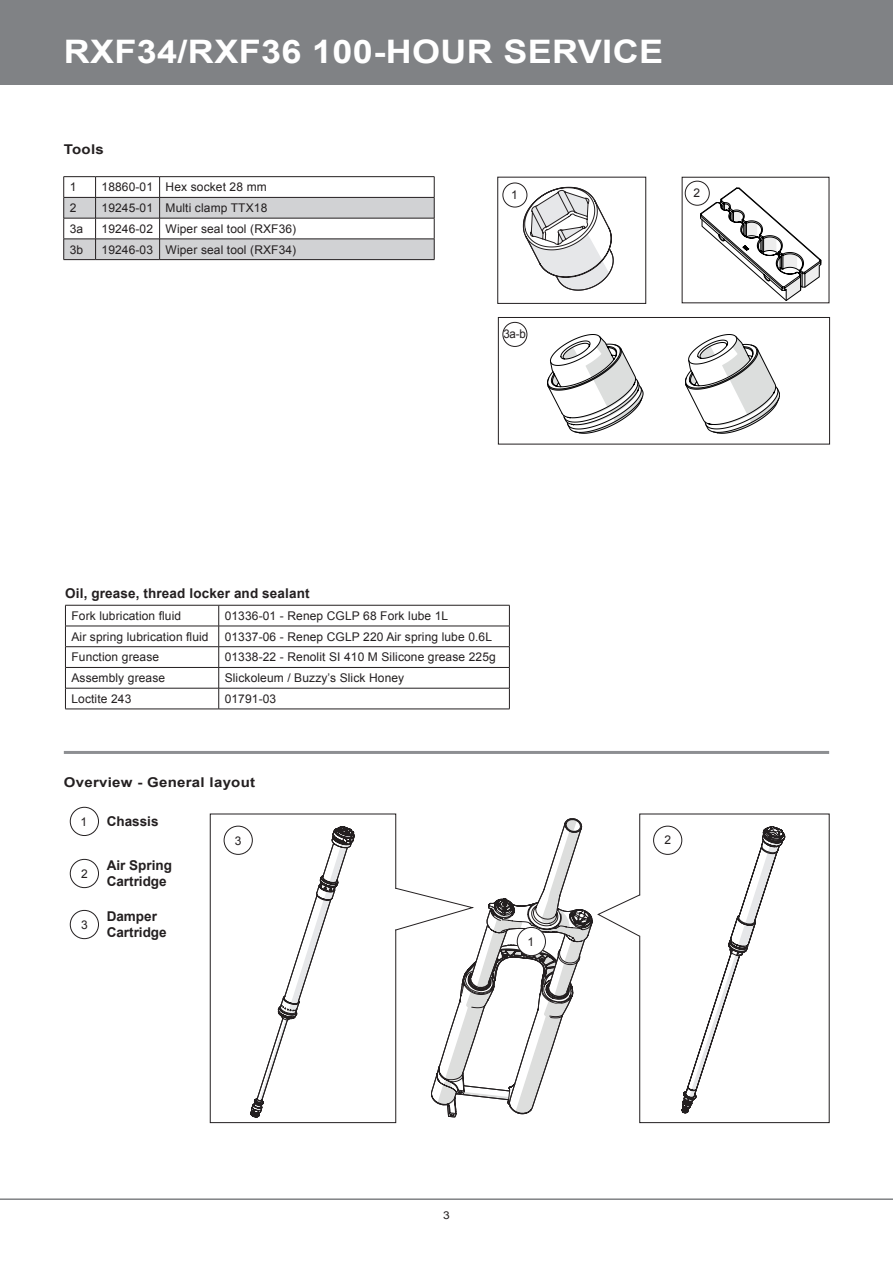
<style>
.page{position:relative;width:893px;height:1263px;background:#fff}
.page>*{position:absolute;margin:0;border:0;box-sizing:border-box;transform-origin:0 0}
.t1{font:700 32.4px "Arial";letter-spacing:.01em;color:#fff;scale:1.11 1}
.t2{font:700 13.5px/16.2px "Arial";letter-spacing:.01em;color:#231f20}
.t3{font:700 13.5px "Arial";letter-spacing:.01em;color:#231f20;scale:1.11 1}
.t4{font:12px "Arial";letter-spacing:.01em;color:#231f20}
.t5{font:12px "Arial";letter-spacing:.01em;color:#231f20;scale:.96 1}
.t6{font:10.8px "Arial";color:#231f20;scale:1.11 1}
</style>
<div class="page">
<div style="left:0;top:0;width:893px;height:85px;background:#808285"></div>
<hr style="left:0;top:1198px;width:893px;height:2px;background:#808285">
<svg style="left:523px;top:187px;width:90px;height:103px"></svg>
<div style="left:498px;top:177px;width:148px;height:127px;border:1px solid #231f20"></div>
<div style="left:503px;top:183px;width:24px;height:24px;background:#fff;border-radius:50%"></div>
<div style="left:502px;top:183px;width:25px;height:24px;border:1px solid #231f20;border-radius:50%"></div>
<div style="left:685px;top:181px;width:25px;height:25px;border:1px solid #231f20;border-radius:50%"></div>
<div style="left:502px;top:322px;width:25px;height:25px;border:1px solid #231f20;border-radius:50%"></div>
<hr style="left:64px;top:176px;width:32px;height:1px;background:#231f20">
<hr style="left:96px;top:176px;width:64px;height:1px;background:#231f20">
<hr style="left:160px;top:176px;width:274px;height:1px;background:#231f20">
<svg style="left:63px;top:177px;width:372px;height:83px"></svg>
<hr style="left:64px;top:259px;width:32px;height:1px;background:#231f20">
<hr style="left:96px;top:259px;width:64px;height:1px;background:#231f20">
<hr style="left:160px;top:259px;width:274px;height:1px;background:#231f20">
<div style="left:70px;top:807px;width:29px;height:29px;border:1px solid #231f20;border-radius:50%"></div>
<div style="left:70px;top:859px;width:29px;height:29px;border:1px solid #231f20;border-radius:50%"></div>
<div style="left:70px;top:910px;width:29px;height:29px;border:1px solid #231f20;border-radius:50%"></div>
<svg style="left:210px;top:814px;width:186px;height:309px"></svg>
<svg style="left:395px;top:818px;width:244px;height:299px"></svg>
<svg style="left:639px;top:814px;width:191px;height:309px"></svg>
<div style="left:517px;top:927px;width:28px;height:29px;background:#fff;border-radius:50%"></div>
<div style="left:517px;top:927px;width:29px;height:29px;border:1px solid #231f20;border-radius:50%"></div>
<div style="left:654px;top:826px;width:28px;height:28px;background:#fff;border-radius:50%"></div>
<div style="left:653px;top:826px;width:29px;height:29px;border:1px solid #231f20;border-radius:50%"></div>
<div style="left:224px;top:826px;width:28px;height:28px;background:#fff;border-radius:50%"></div>
<div style="left:224px;top:826px;width:29px;height:29px;border:1px solid #231f20;border-radius:50%"></div>
<hr style="left:64px;top:751px;width:765px;height:3px;background:#8d8f92">
<div style="left:498px;top:317px;width:332px;height:127px;border:1px solid #231f20"></div>
<svg style="left:547px;top:334px;width:96px;height:99px"></svg>
<svg style="left:685px;top:334px;width:95px;height:99px"></svg>
<hr style="left:65px;top:605px;width:154px;height:1px;background:#231f20">
<hr style="left:219px;top:605px;width:291px;height:1px;background:#231f20">
<hr style="left:65px;top:626px;width:154px;height:1px;background:#231f20">
<hr style="left:219px;top:626px;width:291px;height:1px;background:#231f20">
<hr style="left:65px;top:646px;width:154px;height:1px;background:#231f20">
<hr style="left:219px;top:646px;width:291px;height:1px;background:#231f20">
<hr style="left:65px;top:667px;width:154px;height:1px;background:#231f20">
<hr style="left:219px;top:667px;width:291px;height:1px;background:#231f20">
<hr style="left:65px;top:688px;width:154px;height:1px;background:#231f20">
<svg style="left:65px;top:605px;width:1px;height:104px"></svg>
<hr style="left:219px;top:688px;width:291px;height:1px;background:#231f20">
<svg style="left:218px;top:605px;width:1px;height:104px"></svg>
<svg style="left:509px;top:605px;width:1px;height:104px"></svg>
<hr style="left:65px;top:709px;width:154px;height:1px;background:#231f20">
<hr style="left:219px;top:709px;width:291px;height:1px;background:#231f20">
<svg style="left:700px;top:188px;width:121px;height:113px"></svg>
<h1 class="t1" style="left:64px;top:30px;width:541px">RXF34/RXF36 100-HOUR SERVICE</h1>
<p class="t3" style="left:64px;top:140px;width:38px">Tools</p>
<p class="t4" style="left:70px;top:179px;width:8px">1</p>
<p class="t4" style="left:102px;top:179px;width:167px">18860-01 Hex socket 28 mm</p>
<p class="t4" style="left:70px;top:200px;width:8px">2</p>
<p class="t4" style="left:102px;top:200px;width:167px">19245-01 Multi clamp TTX18</p>
<p class="t4" style="left:70px;top:221px;width:15px">3a</p>
<p class="t4" style="left:102px;top:221px;width:196px">19246-02 Wiper seal tool (RXF36)</p>
<p class="t4" style="left:70px;top:242px;width:15px">3b</p>
<p class="t4" style="left:102px;top:242px;width:196px">19246-03 Wiper seal tool (RXF34)</p>
<p class="t4" style="left:511px;top:187px;width:8px">1</p>
<p class="t4" style="left:694px;top:185px;width:8px">2</p>
<p class="t5" style="left:503px;top:326px;width:25px">3a-b</p>
<p class="t2" style="left:65px;top:585px;width:246px">Oil, grease, thread locker and sealant</p>
<p class="t4" style="left:71px;top:608px;width:111px">Fork lubrication fluid</p>
<p class="t4" style="left:225px;top:608px;width:225px">01336-01 - Renep CGLP 68 Fork lube 1L</p>
<p class="t4" style="left:71px;top:629px;width:139px">Air spring lubrication fluid</p>
<p class="t4" style="left:225px;top:629px;width:269px">01337-06 - Renep CGLP 220 Air spring lube 0.6L</p>
<p class="t4" style="left:71px;top:649px;width:89px">Function grease</p>
<p class="t4" style="left:225px;top:649px;width:273px">01338-22 - Renolit SI 410 M Silicone grease 225g</p>
<p class="t4" style="left:71px;top:670px;width:95px">Assembly grease</p>
<p class="t4" style="left:225px;top:670px;width:181px">Slickoleum / Buzzy’s Slick Honey</p>
<p class="t4" style="left:71px;top:691px;width:61px">Loctite 243</p>
<p class="t4" style="left:225px;top:691px;width:53px">01791-03</p>
<p class="t3" style="left:64px;top:773px;width:174px">Overview - General layout</p>
<p class="t4" style="left:81px;top:814px;width:8px">1</p>
<p class="t2" style="left:107px;top:814px;width:53px">Chassis</p>
<p class="t2" style="left:107px;top:857px;width:67px">Air Spring<br>Cartridge</p>
<p class="t2" style="left:107px;top:908px;width:62px">Damper<br>Cartridge</p>
<p class="t4" style="left:235px;top:832px;width:8px">3</p>
<p class="t4" style="left:664px;top:832px;width:8px">2</p>
<p class="t4" style="left:81px;top:865px;width:8px">2</p>
<p class="t4" style="left:81px;top:917px;width:8px">3</p>
<p class="t4" style="left:528px;top:934px;width:8px">1</p>
<p class="t6" style="left:443px;top:1208px;width:8px">3</p>
</div>
